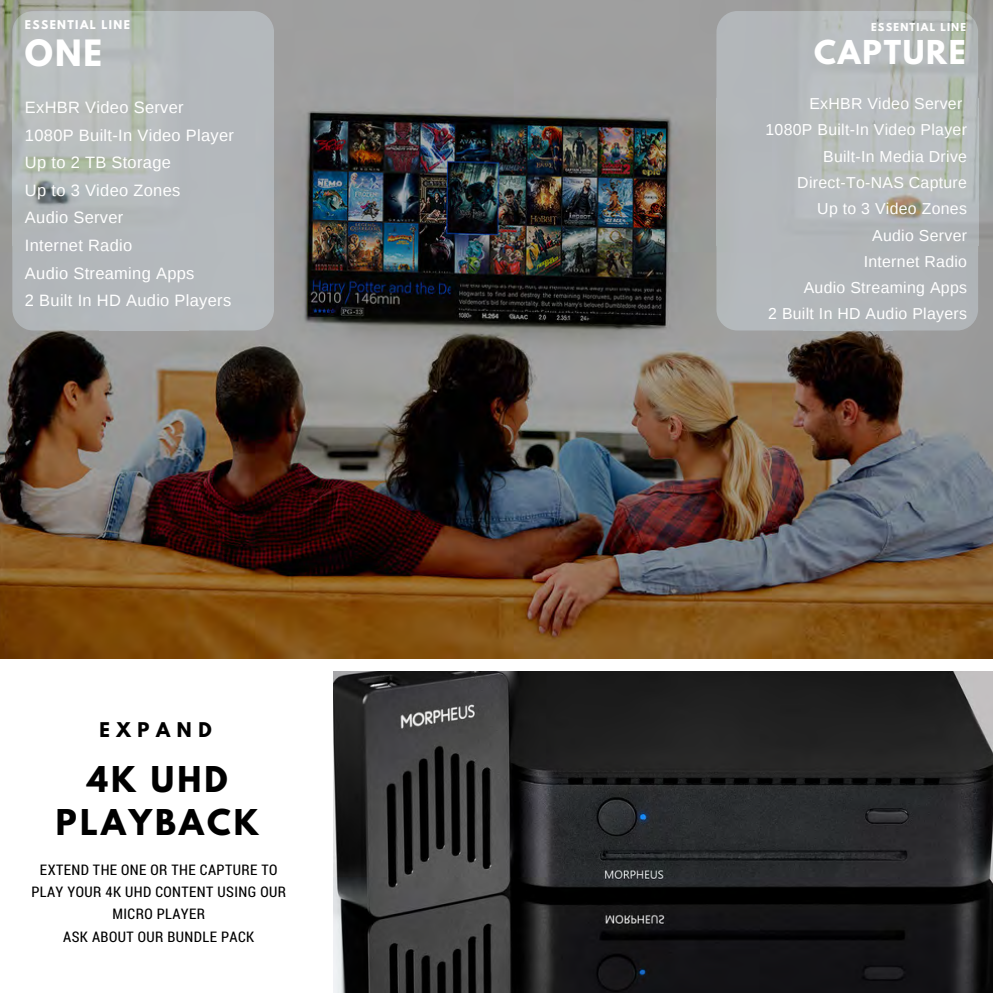
<style>
.page{position:relative;width:993px;height:993px;background:#fff}
.page>*{position:absolute;margin:0;border:0;box-sizing:border-box;transform-origin:0 0}
.t1{font:700 32.2px "League Spartan";color:#fff}
.t2{font:700 31.5px/43.4px "League Spartan";letter-spacing:.1em;color:#000;text-align:center}
.t3{font:700 29.05px "League Spartan";letter-spacing:.06em;color:#fff}
.t4{font:700 18.03px "League Spartan";letter-spacing:.37em;color:#000}
.t5{font:16.45px/27.7px "Liberation Sans";letter-spacing:.02em;color:#fff}
.t6{font:15.92px/26.2px "Liberation Sans";letter-spacing:.02em;color:#fff;text-align:right}
.t7{font:14.53px/22.4px "Roboto Condensed";letter-spacing:.03em;color:#000;text-align:center}
.t8{font:700 10.67px "League Spartan";letter-spacing:.13em;color:#fff}
.t9{font:700 9.62px "League Spartan";letter-spacing:.13em;color:#fff}
</style>
<div class="page">
<img style="left:0;top:0;width:992px;height:658px">
<img style="left:333px;top:671px;width:659px;height:321px">
<div style="left:716px;top:11px;width:85px;height:87px;background:#b2b6ba"></div>
<div style="left:801px;top:11px;width:91px;height:89px;background:#babec0"></div>
<svg style="left:890px;top:11px;width:87px;height:87px"></svg>
<div style="left:716px;top:98px;width:88px;height:147px;background:#b3b7ba"></div>
<div style="left:802px;top:98px;width:90px;height:147px;background:#b9bdbf"></div>
<svg style="left:890px;top:98px;width:87px;height:145px;fill:#b8bdbe"></svg>
<div style="left:716px;top:245px;width:86px;height:85px;background:#b4b8bc"></div>
<div style="left:802px;top:243px;width:90px;height:87px;background:#b3b7ba"></div>
<div style="left:892px;top:243px;width:85px;height:87px;background:#b1b5b8"></div>
<svg style="left:12px;top:11px;width:85px;height:87px"></svg>
<svg style="left:97px;top:11px;width:90px;height:87px;fill:#b7bcbd"></svg>
<div style="left:187px;top:11px;width:87px;height:87px;background:#b4b8bc"></div>
<svg style="left:12px;top:98px;width:86px;height:145px;fill:#b4bbba"></svg>
<svg style="left:98px;top:98px;width:89px;height:145px;fill:#b6bbbd"></svg>
<div style="left:187px;top:98px;width:87px;height:147px;background:#b4b8bc"></div>
<div style="left:12px;top:243px;width:87px;height:87px;background:#b2b6b9"></div>
<div style="left:99px;top:243px;width:89px;height:87px;background:#b4b8bc"></div>
<div style="left:188px;top:245px;width:86px;height:85px;background:#b5babd"></div>
<p class="t8" style="left:25px;top:19px;width:107px">ESSENTIAL LINE</p>
<h1 class="t1" style="left:25px;top:37px;width:79px">ONE</h1>
<p class="t5" style="left:25px;top:93px;width:210px">ExHBR Video Server<br>1080P Built-In Video Player<br>Up to 2 TB Storage<br>Up to 3 Video Zones<br>Audio Server<br>Internet Radio<br>Audio Streaming Apps<br>2 Built In HD Audio Players</p>
<p class="t4" style="left:99px;top:720px;width:114px">EXPAND</p>
<h2 class="t2" style="left:56px;top:761px;width:204px">4K UHD<br>PLAYBACK</h2>
<p class="t7" style="left:31px;top:857px;width:256px">EXTEND THE ONE OR THE CAPTURE TO<br>PLAY YOUR 4K UHD CONTENT USING OUR<br>MICRO PLAYER<br>ASK ABOUT OUR BUNDLE PACK</p>
<p class="t9" style="left:870px;top:23px;width:97px">ESSENTIAL LINE</p>
<h3 class="t3" style="left:814px;top:38px;width:153px">CAPTURE</h3>
<p class="t6" style="left:765px;top:90px;width:203px">ExHBR Video Server<br>1080P Built-In Video Player<br>Built-In Media Drive<br>Direct-To-NAS Capture<br>Up to 3 Video Zones<br>Audio Server<br>Internet Radio<br>Audio Streaming Apps<br>2 Built In HD Audio Players</p>
</div>
